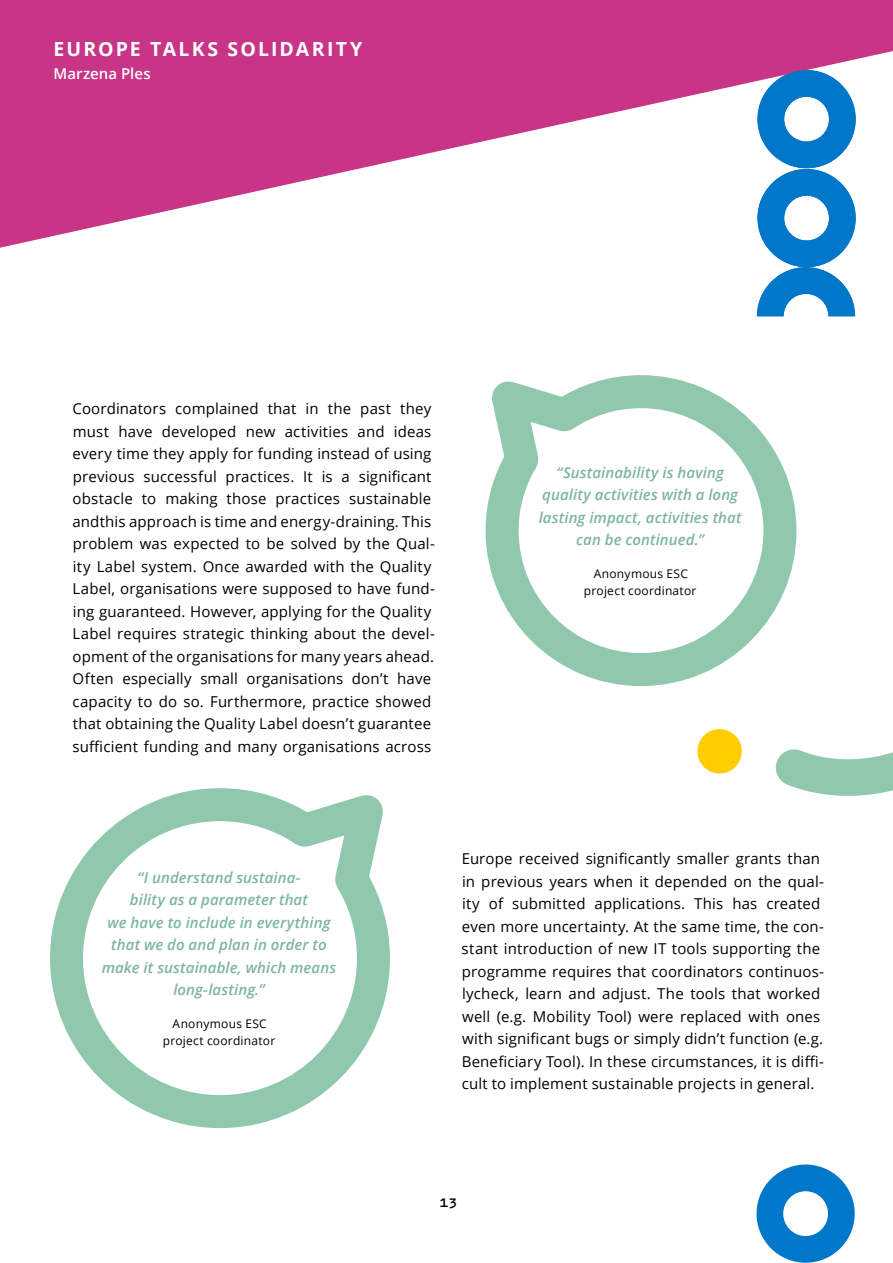
<style>
.page{position:relative;width:893px;height:1263px;background:#fff}
.page>*{position:absolute;margin:0;border:0;box-sizing:border-box;transform-origin:0 0}
.t1{font:700 19.5px "Open Sans";letter-spacing:.11em;color:#fff}
.t2{font:15px/22.5px "Open Sans";letter-spacing:.01em;color:#000}
.t3{font:italic 600 15px/22.5px "Open Sans";letter-spacing:.005em;color:#7db69d;text-align:center}
.t4{font:600 15px "Open Sans";letter-spacing:.005em;color:#fff}
.t5{font:700 15px "Pitch";color:#000}
.t6{font:12px/16.5px "Open Sans";letter-spacing:.02em;color:#000;text-align:center}
</style>
<div class="page">
<svg style="left:756px;top:1164px;width:99px;height:99px"></svg>
<svg style="left:0;top:0;width:893px;height:248px;fill:#c83486"></svg>
<svg style="left:757px;top:70px;width:99px;height:246px"></svg>
<svg style="left:697px;top:729px;width:196px;height:67px"></svg>
<svg style="left:50px;top:788px;width:340px;height:340px"></svg>
<svg style="left:485px;top:375px;width:312px;height:311px"></svg>
<h1 class="t1" style="left:54px;top:41px;width:310px">EUROPE TALKS SOLIDARITY</h1>
<p class="t4" style="left:54px;top:67px;width:99px">Marzena Ples</p>
<p class="t2" style="left:72px;top:397px;width:364px">Coordinators complained that in the past they must have developed new activities and ideas every time they apply for funding instead of using previous successful practices. It is a significant obstacle to making those practices sustainable andthis approach is time and energy-draining. This problem was expected to be solved by the Qual&shy;ity Label system. Once awarded with the Quality Label, organisations were supposed to have fund&shy;ing guaranteed. However, applying for the Quality Label requires strategic thinking about the devel&shy;opment of the organisations for many years ahead.<br>Often especially small organisations don’t have capacity to do so. Furthermore, practice showed that obtaining the Quality Label doesn’t guarantee sufficient funding and many organisations across</p>
<p class="t3" style="left:539px;top:463px;width:204px">“Sustainability is having quality activities with a long lasting impact, activities that can be continued.”</p>
<p class="t6" style="left:584px;top:565px;width:114px">Anonymous ESC project coordinator</p>
<p class="t3" style="left:102px;top:868px;width:236px">“I understand sustaina-<br>bility as a parameter that<br>we have to include in everything that we do and plan in order to make it sustainable, which means long-lasting.”</p>
<p class="t6" style="left:163px;top:1015px;width:114px">Anonymous ESC project coordinator</p>
<p class="t2" style="left:462px;top:847px;width:364px">Europe received significantly smaller grants than in previous years when it depended on the qual&shy;ity of submitted applications. This has created even more uncertainty. At the same time, the con&shy;stant introduction of new IT tools supporting the programme requires that coordinators continuos&shy;lycheck, learn and adjust. The tools that worked well (e.g. Mobility Tool) were replaced with ones with significant bugs or simply didn’t function (e.g.<br>Beneficiary Tool). In these circumstances, it is diffi&shy;cult to implement sustainable projects in general.</p>
<p class="t5" style="left:440px;top:1198px;width:20px">13</p>
</div>
